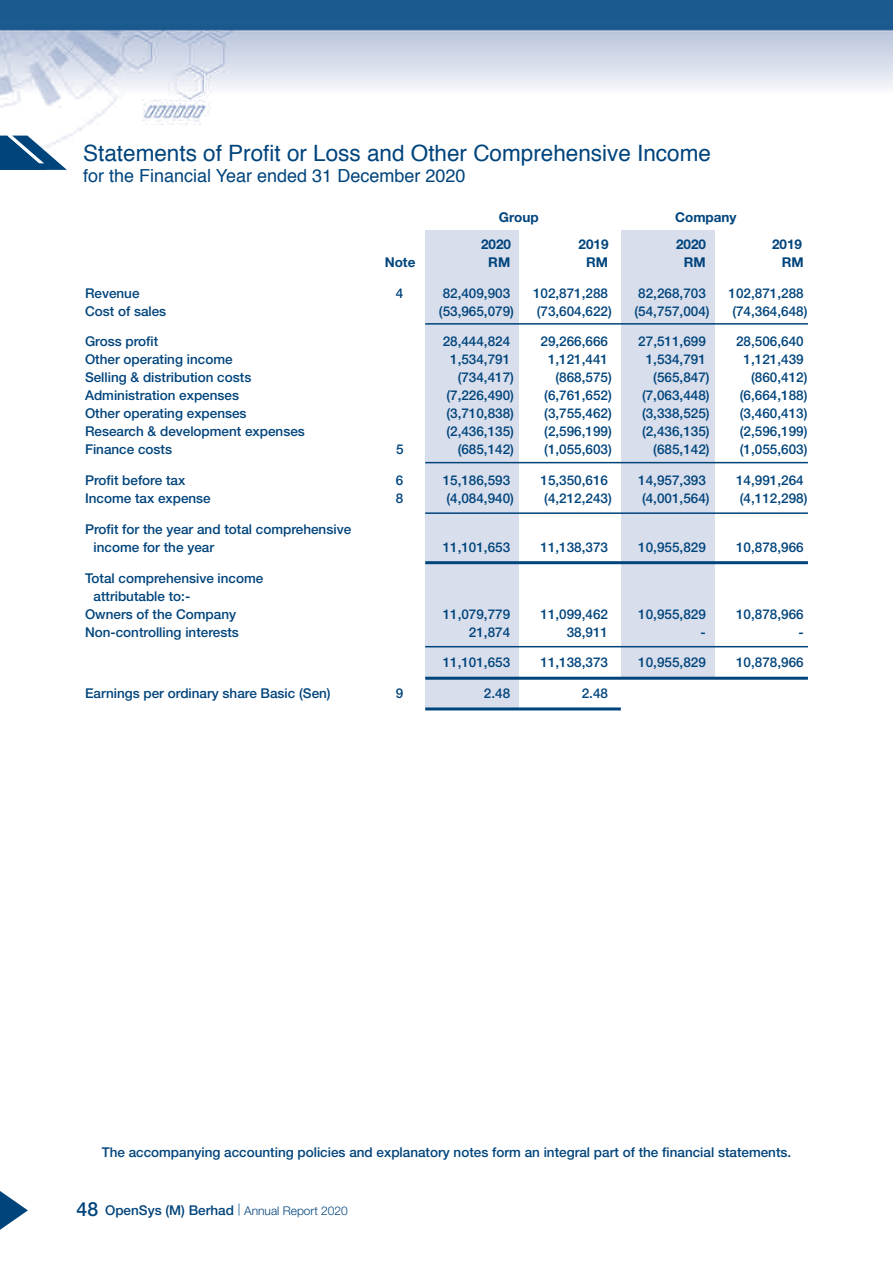
<style>
.page{position:relative;width:893px;height:1263px;background:#fff}
.page>*{position:absolute;margin:0;border:0;box-sizing:border-box;transform-origin:0 0}
.t1{font:22.5px "Helvetica";color:#00447c}
.t2{font:18px "Helvetica";color:#00447c}
.t3{font:500 13.5px/18px "Helvetica Neue LT Std";color:#00447c}
.t4{font:700 13.5px "Helvetica Neue LT Std";color:#00447c}
.t5{font:300 12px "Helvetica Neue LT Std";color:#00447c}
.s1{font-weight:500;font-size:19.5px}
.s2{font-weight:500;font-size:13.5px}
</style>
<div class="page">
<img style="left:0;top:0;width:893px;height:711px">
<svg style="left:0;top:136px;width:67px;height:34px"></svg>
<svg style="left:0;top:1191px;width:28px;height:39px"></svg>
<div style="left:621px;top:230px;width:93px;height:449px;background:#d8deeb"></div>
<div style="left:425px;top:230px;width:94px;height:480px;background:#d8deeb"></div>
<hr style="left:425px;top:323px;width:383px;height:2px;background:#00447c">
<hr style="left:425px;top:462px;width:383px;height:1px;background:#00447c">
<hr style="left:425px;top:512px;width:383px;height:2px;background:#00447c">
<hr style="left:425px;top:561px;width:383px;height:3px;background:#00447c">
<hr style="left:425px;top:646px;width:383px;height:1px;background:#00447c">
<hr style="left:425px;top:677px;width:383px;height:3px;background:#00447c">
<hr style="left:425px;top:707px;width:196px;height:3px;background:#00447c">
<h1 class="t1" style="left:83px;top:135px;width:629px">Statements of Profit or Loss and Other Comprehensive Income</h1>
<h2 class="t2" style="left:83px;top:162px;width:384px">for the Financial Year ended 31 December 2020</h2>
<p class="t4" style="left:499px;top:209px;width:41px">Group</p>
<p class="t4" style="left:675px;top:209px;width:63px">Company</p>
<p class="t4" style="left:481px;top:236px;width:32px">2020</p>
<p class="t4" style="left:579px;top:236px;width:32px">2019</p>
<p class="t4" style="left:676px;top:236px;width:32px">2020</p>
<p class="t4" style="left:772px;top:236px;width:32px">2019</p>
<p class="t4" style="left:385px;top:254px;width:32px">Note</p>
<p class="t4" style="left:488px;top:254px;width:23px">RM</p>
<p class="t4" style="left:586px;top:254px;width:23px">RM</p>
<p class="t4" style="left:684px;top:254px;width:23px">RM</p>
<p class="t4" style="left:782px;top:254px;width:23px">RM</p>
<p class="t3" style="left:85px;top:284px;width:56px">Revenue</p>
<p class="t3" style="left:396px;top:284px;width:9px">4</p>
<p class="t3" style="left:443px;top:284px;width:69px">82,409,903</p>
<p class="t3" style="left:533px;top:284px;width:77px">102,871,288</p>
<p class="t3" style="left:638px;top:284px;width:69px">82,268,703</p>
<p class="t3" style="left:729px;top:284px;width:77px">102,871,288</p>
<p class="t3" style="left:85px;top:302px;width:83px">Cost of sales</p>
<p class="t3" style="left:439px;top:302px;width:77px">(53,965,079)</p>
<p class="t3" style="left:537px;top:302px;width:77px">(73,604,622)</p>
<p class="t3" style="left:635px;top:302px;width:77px">(54,757,004)</p>
<p class="t3" style="left:732px;top:302px;width:77px">(74,364,648)</p>
<p class="t3" style="left:85px;top:332px;width:75px">Gross profit</p>
<p class="t3" style="left:443px;top:332px;width:69px">28,444,824</p>
<p class="t3" style="left:540px;top:332px;width:69px">29,266,666</p>
<p class="t3" style="left:638px;top:332px;width:69px">27,511,699</p>
<p class="t3" style="left:736px;top:332px;width:69px">28,506,640</p>
<p class="t3" style="left:85px;top:350px;width:149px">Other operating income</p>
<p class="t3" style="left:450px;top:350px;width:62px">1,534,791</p>
<p class="t3" style="left:548px;top:350px;width:62px">1,121,441</p>
<p class="t3" style="left:646px;top:350px;width:62px">1,534,791</p>
<p class="t3" style="left:744px;top:350px;width:62px">1,121,439</p>
<p class="t3" style="left:85px;top:368px;width:168px">Selling &amp; distribution costs</p>
<p class="t3" style="left:458px;top:368px;width:58px">(734,417)</p>
<p class="t3" style="left:555px;top:368px;width:58px">(868,575)</p>
<p class="t3" style="left:653px;top:368px;width:58px">(565,847)</p>
<p class="t3" style="left:751px;top:368px;width:58px">(860,412)</p>
<p class="t3" style="left:85px;top:386px;width:156px">Administration expenses</p>
<p class="t3" style="left:446px;top:386px;width:69px">(7,226,490)</p>
<p class="t3" style="left:544px;top:386px;width:69px">(6,761,652)</p>
<p class="t3" style="left:642px;top:386px;width:69px">(7,063,448)</p>
<p class="t3" style="left:740px;top:386px;width:69px">(6,664,188)</p>
<p class="t3" style="left:85px;top:404px;width:163px">Other operating expenses</p>
<p class="t3" style="left:446px;top:404px;width:69px">(3,710,838)</p>
<p class="t3" style="left:544px;top:404px;width:69px">(3,755,462)</p>
<p class="t3" style="left:642px;top:404px;width:69px">(3,338,525)</p>
<p class="t3" style="left:740px;top:404px;width:69px">(3,460,413)</p>
<p class="t3" style="left:85px;top:422px;width:221px">Research &amp; development expenses</p>
<p class="t3" style="left:446px;top:422px;width:69px">(2,436,135)</p>
<p class="t3" style="left:544px;top:422px;width:69px">(2,596,199)</p>
<p class="t3" style="left:642px;top:422px;width:69px">(2,436,135)</p>
<p class="t3" style="left:740px;top:422px;width:69px">(2,596,199)</p>
<p class="t3" style="left:85px;top:440px;width:89px">Finance costs</p>
<p class="t3" style="left:396px;top:440px;width:9px">5</p>
<p class="t3" style="left:458px;top:440px;width:58px">(685,142)</p>
<p class="t3" style="left:544px;top:440px;width:69px">(1,055,603)</p>
<p class="t3" style="left:653px;top:440px;width:58px">(685,142)</p>
<p class="t3" style="left:740px;top:440px;width:69px">(1,055,603)</p>
<p class="t3" style="left:85px;top:471px;width:102px">Profit before tax</p>
<p class="t3" style="left:396px;top:471px;width:9px">6</p>
<p class="t3" style="left:443px;top:471px;width:69px">15,186,593</p>
<p class="t3" style="left:540px;top:471px;width:69px">15,350,616</p>
<p class="t3" style="left:638px;top:471px;width:69px">14,957,393</p>
<p class="t3" style="left:736px;top:471px;width:69px">14,991,264</p>
<p class="t3" style="left:85px;top:489px;width:127px">Income tax expense</p>
<p class="t3" style="left:396px;top:489px;width:9px">8</p>
<p class="t3" style="left:446px;top:489px;width:69px">(4,084,940)</p>
<p class="t3" style="left:544px;top:489px;width:69px">(4,212,243)</p>
<p class="t3" style="left:642px;top:489px;width:69px">(4,001,564)</p>
<p class="t3" style="left:740px;top:489px;width:69px">(4,112,298)</p>
<p class="t3" style="left:94px;top:520px;width:259px;text-indent:-9px">Profit for the year and total comprehensive income for the year</p>
<p class="t3" style="left:443px;top:538px;width:69px">11,101,653</p>
<p class="t3" style="left:540px;top:538px;width:69px">11,138,373</p>
<p class="t3" style="left:638px;top:538px;width:69px">10,955,829</p>
<p class="t3" style="left:736px;top:538px;width:69px">10,878,966</p>
<p class="t3" style="left:85px;top:569px;width:180px">Total comprehensive income</p>
<p class="t3" style="left:94px;top:587px;width:98px">attributable to:-</p>
<p class="t3" style="left:85px;top:605px;width:153px">Owners of the Company</p>
<p class="t3" style="left:443px;top:605px;width:69px">11,079,779</p>
<p class="t3" style="left:540px;top:605px;width:69px">11,099,462</p>
<p class="t3" style="left:638px;top:605px;width:69px">10,955,829</p>
<p class="t3" style="left:736px;top:605px;width:69px">10,878,966</p>
<p class="t3" style="left:85px;top:623px;width:155px">Non-controlling interests</p>
<p class="t3" style="left:469px;top:623px;width:43px">21,874</p>
<p class="t3" style="left:567px;top:623px;width:43px">38,911</p>
<p class="t3" style="left:701px;top:623px;width:7px">-</p>
<p class="t3" style="left:798px;top:623px;width:7px">-</p>
<p class="t3" style="left:443px;top:653px;width:69px">11,101,653</p>
<p class="t3" style="left:540px;top:653px;width:69px">11,138,373</p>
<p class="t3" style="left:638px;top:653px;width:69px">10,955,829</p>
<p class="t3" style="left:736px;top:653px;width:69px">10,878,966</p>
<p class="t3" style="left:85px;top:684px;width:247px">Earnings per ordinary share Basic (Sen)</p>
<p class="t3" style="left:396px;top:684px;width:9px">9</p>
<p class="t3" style="left:484px;top:684px;width:28px">2.48</p>
<p class="t3" style="left:582px;top:684px;width:28px">2.48</p>
<p class="t3" style="left:102px;top:1143px;width:691px">The accompanying accounting policies and explanatory notes form an integral part of the financial statements.</p>
<p class="t5" style="left:77px;top:1203px;width:273px"><span class="s1">48</span> <span class="s2">OpenSys (M) Berhad</span> | Annual Report 2020</p>
</div>
